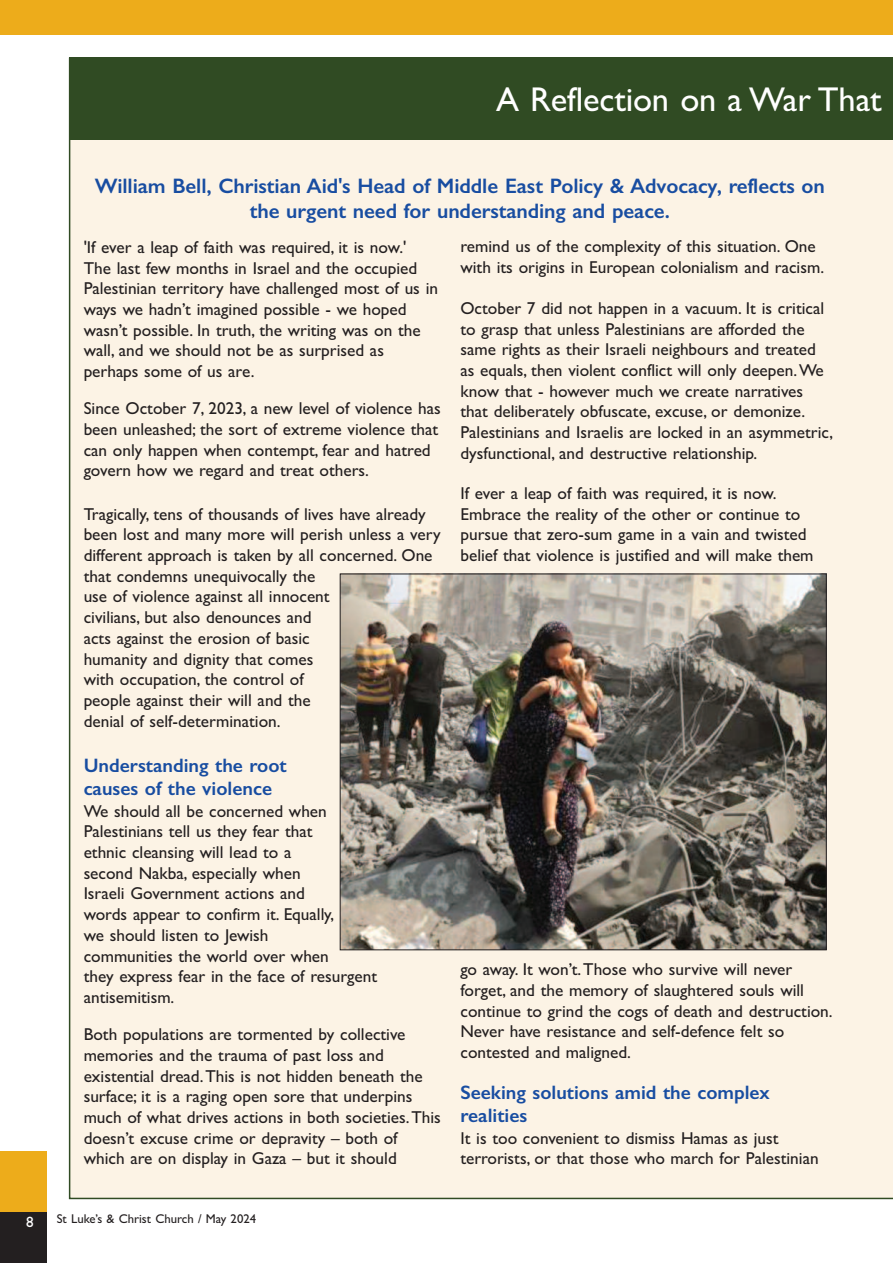
<style>
.page{position:relative;width:893px;height:1263px;background:#fff}
.page>*{position:absolute;margin:0;border:0;box-sizing:border-box;transform-origin:0 0}
.t1{font:34.5px "Gill Sans";letter-spacing:-.005em;color:#fff}
.t2{font:600 21px/25.2px "Gill Sans";letter-spacing:-.005em;color:#184da1;text-align:center}
.t3{font:600 19.5px/23.4px "Gill Sans";color:#184da1}
.t4{font:17.25px/20.7px "Gill Sans";color:#231f20}
.t5{font:15px "Gill Sans";color:#fff}
.t6{font:12.75px "Gill Sans";color:#231f20}
</style>
<div class="page">
<div style="left:0;top:1152px;width:46px;height:63px;background:#edac1b"></div>
<div style="left:0;top:1212px;width:46px;height:51px;background:#231f20"></div>
<div style="left:0;top:0;width:893px;height:35px;background:#edac1b"></div>
<div style="left:69px;top:140px;width:824px;height:1059px;background:#fcf3e5"></div>
<div style="left:69px;top:58px;width:824px;height:82px;background:#304b23"></div>
<img style="left:342px;top:576px;width:482px;height:372px">
<h1 class="t1" style="left:496px;top:79px;width:387px">A Reflection on a War That</h1>
<p class="t2" style="left:95px;top:173px;width:732px">William Bell, Christian Aid's Head of Middle East Policy &amp; Advocacy, reflects on the urgent need for understanding and peace.</p>
<p class="t4" style="left:84px;top:237px;width:356px">'If ever a leap of faith was required, it is now.'<br>The last few months in Israel and the occupied Palestinian territory have challenged most of us in ways we hadn’t imagined possible - we hoped wasn’t possible. In truth, the writing was on the wall, and we should not be as surprised as perhaps some of us are.</p>
<p class="t4" style="left:84px;top:398px;width:359px">Since October 7, 2023, a new level of violence has been unleashed; the sort of extreme violence that can only happen when contempt, fear and hatred govern how we regard and treat others.</p>
<p class="t4" style="left:84px;top:503px;width:358px">Tragically, tens of thousands of lives have already been lost and many more will perish unless a very different approach is taken by all concerned. One that condemns unequivocally the<br>use of violence against all innocent<br>civilians, but also denounces and<br>acts against the erosion of basic<br>humanity and dignity that comes<br>with occupation, the control of<br>people against their will and the<br>denial of self-determination.</p>
<p class="t3" style="left:84px;top:754px;width:205px">Understanding the root causes of the violence</p>
<p class="t4" style="left:84px;top:800px;width:295px">We should all be concerned when<br>Palestinians tell us they fear that<br>ethnic cleansing will lead to a<br>second Nakba, especially when<br>Israeli Government actions and<br>words appear to confirm it. Equally,<br>we should listen to Jewish<br>communities the world over when<br>they express fear in the face of resurgent antisemitism.</p>
<p class="t4" style="left:84px;top:1024px;width:359px">Both populations are tormented by collective memories and the trauma of past loss and existential dread.This is not hidden beneath the surface; it is a raging open sore that underpins much of what drives actions in both societies.This doesn’t excuse crime or depravity – both of which are on display in Gaza – but it should</p>
<p class="t5" style="left:26px;top:1213px;width:9px">8</p>
<p class="t6" style="left:57px;top:1211px;width:201px">St Luke’s &amp; Christ Church / May 2024</p>
<p class="t4" style="left:460px;top:235px;width:365px">remind us of the complexity of this situation. One with its origins in European colonialism and racism.</p>
<p class="t4" style="left:460px;top:298px;width:374px">October 7 did not happen in a vacuum. It is critical to grasp that unless Palestinians are afforded the same rights as their Israeli neighbours and treated as equals, then violent conflict will only deepen.We know that - however much we create narratives that deliberately obfuscate, excuse, or demonize.<br>Palestinians and Israelis are locked in an asymmetric, dysfunctional, and destructive relationship.</p>
<p class="t4" style="left:460px;top:483px;width:355px">If ever a leap of faith was required, it is now.<br>Embrace the reality of the other or continue to pursue that zero-sum game in a vain and twisted belief that violence is justified and will make them</p>
<p class="t4" style="left:460px;top:959px;width:374px">go away. It won’t.Those who survive will never forget, and the memory of slaughtered souls will continue to grind the cogs of death and destruction.<br>Never have resistance and self-defence felt so contested and maligned.</p>
<p class="t3" style="left:460px;top:1080px;width:311px">Seeking solutions amid the complex realities</p>
<p class="t4" style="left:460px;top:1127px;width:360px">It is too convenient to dismiss Hamas as just terrorists, or that those who march for Palestinian</p>
</div>
